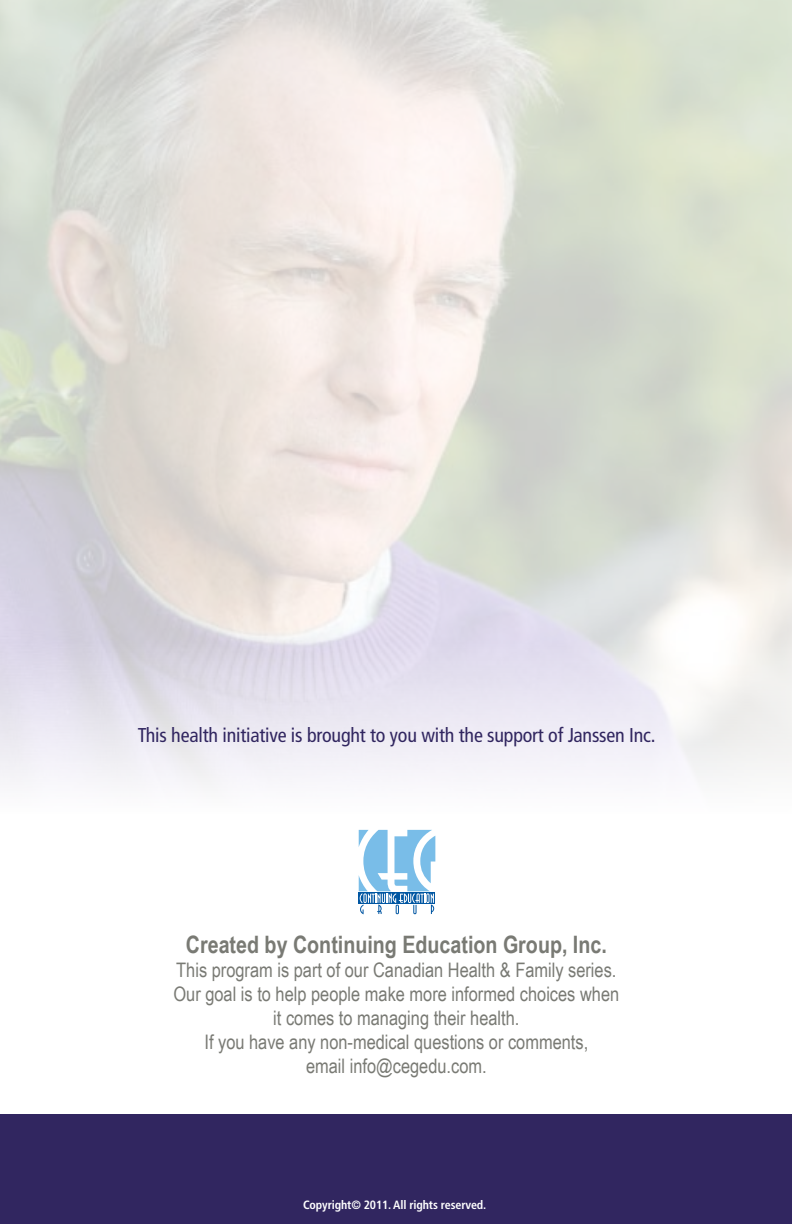
<style>
.page{position:relative;width:792px;height:1224px;background:#fff}
.page>*{position:absolute;margin:0;border:0;box-sizing:border-box;transform-origin:0 0}
.t1{font:700 24px "Arial Narrow";color:#797a74}
.t2{font:20px/24px "Arial Narrow";color:#797a74;text-align:center}
.t3{font:condensed 20px "Frutiger";letter-spacing:-.01em;color:#312660}
.t4{font:700 condensed 12px "Frutiger";letter-spacing:-.01em;color:#fff}
</style>
<div class="page">
<div style="left:0;top:1114px;width:792px;height:110px;background:#312660"></div>
<svg style="left:359px;top:830px;width:76px;height:84px"></svg>
<p class="t3" style="left:138px;top:723px;width:519px">This health initiative is brought to you with the support of Janssen Inc.</p>
<p class="t1" style="left:186px;top:927px;width:423px">Created by Continuing Education Group, Inc.</p>
<p class="t2" style="left:173px;top:958px;width:447px">This program is part of our Canadian Health &amp; Family series.<br>Our goal is to help people make more informed choices when it comes to managing their health.<br>If you have any non-medical questions or comments,<br>email info@cegedu.com.</p>
<p class="t4" style="left:303px;top:1198px;width:185px">Copyright© 2011. All rights reserved.</p>
</div>
